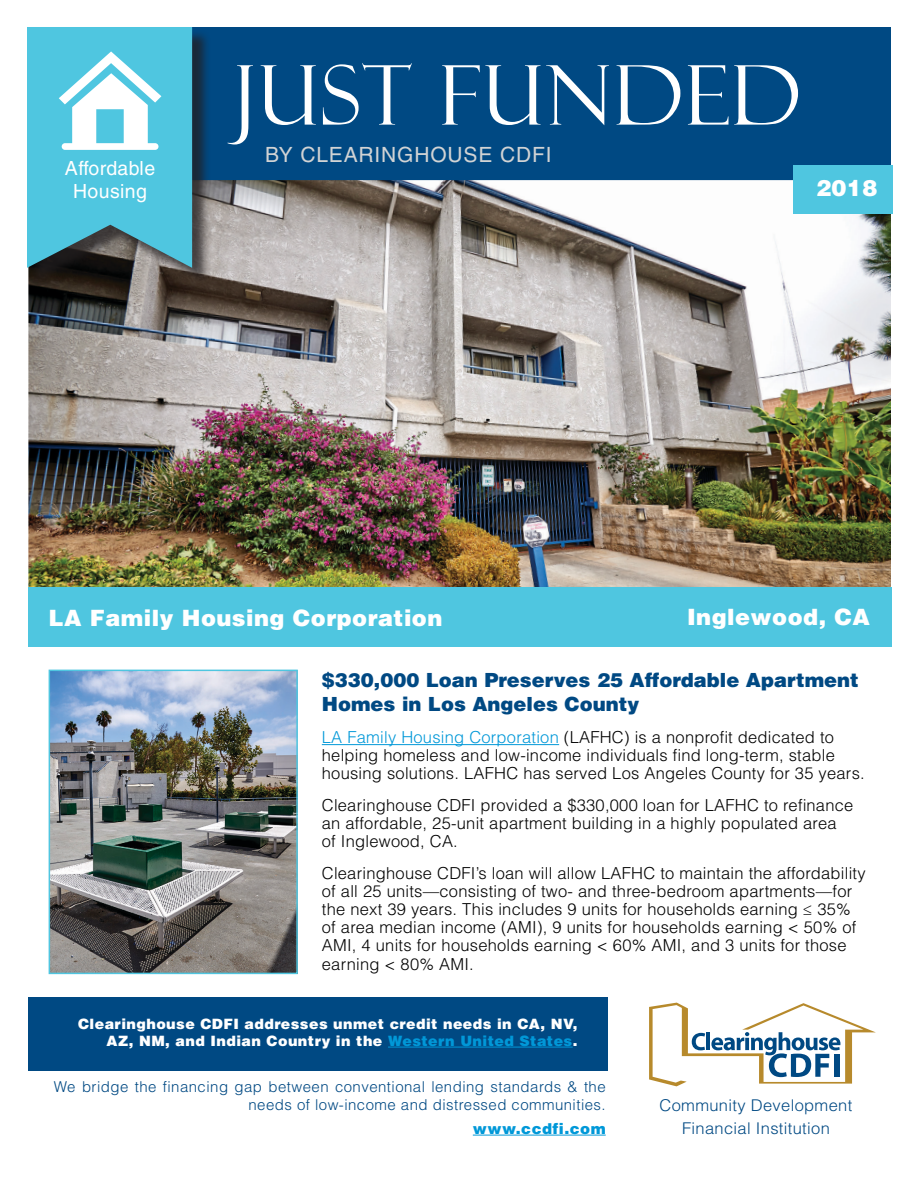
<style>
.page{position:relative;width:918px;height:1188px;background:#fff}
.page>*{position:absolute;margin:0;border:0;box-sizing:border-box;transform-origin:0 0}
.t1{font:82.5px "Felix Titling";letter-spacing:.02em;color:#fff}
.t2{font:900 22.5px "Helvetica LT Std";letter-spacing:.02em;color:#fff}
.t3{font:21px "Helvetica LT Std";letter-spacing:.04em;color:#d1d3d4}
.t4{font:900 19.5px/23.4px "Helvetica LT Std";color:#004983}
.t5{font:19.5px "Helvetica LT Std";letter-spacing:.02em;color:#fff}
.t6{font:300 16.5px/18.1px "Helvetica LT Std";letter-spacing:.015em;color:#000}
.t7{font:300 16.2px/22.5px "Helvetica LT Std";letter-spacing:.02em;color:#004983;text-align:center}
.t8{font:300 15px/18px "Helvetica LT Std";letter-spacing:.03em;color:#004983;text-align:right}
.t9{font:900 15px "Helvetica LT Std";letter-spacing:.03em;color:#0098d8}
.t10{font:900 14.25px/17.1px "Helvetica LT Std";letter-spacing:.03em;color:#fff;text-align:right}
.s1{color:#0098d8}
</style>
<div class="page">
<div style="left:35px;top:28px;width:856px;height:172px;background:#004983"></div>
<img style="left:28px;top:180px;width:863px;height:408px">
<div style="left:29px;top:29px;width:182px;height:257px;background:#231f20;opacity:.75"></div>
<div style="left:28px;top:588px;width:864px;height:59px;background:#4fc6e0"></div>
<svg style="left:27px;top:27px;width:165px;height:241px;background:#64c1d5"></svg>
<hr style="left:322px;top:744px;width:237px;height:1px;background:#0098d8">
<img style="left:52px;top:673px;width:243px;height:298px">
<div style="left:49px;top:670px;width:249px;height:304px;border:2px solid #4fc6e0"></div>
<div style="left:793px;top:165px;width:99px;height:48px;background:#4fc6e0"></div>
<hr style="left:473px;top:1135px;width:133px;height:1px;background:#0098d8">
<div style="left:28px;top:997px;width:580px;height:73px;background:#004983"></div>
<hr style="left:388px;top:1047px;width:185px;height:1px;background:#0098d8">
<svg style="left:649px;top:1003px;width:227px;height:83px"></svg>
<p class="t5" style="left:65px;top:157px;width:92px">Affordable</p>
<p class="t5" style="left:73px;top:180px;width:75px">Housing</p>
<p class="t1" style="left:234px;top:48px;width:568px">JUST FUNDED</p>
<p class="t3" style="left:265px;top:142px;width:288px">BY CLEARINGHOUSE CDFI</p>
<p class="t2" style="left:816px;top:173px;width:63px">2018</p>
<p class="t2" style="left:49px;top:603px;width:395px">LA Family Housing Corporation</p>
<p class="t2" style="left:687px;top:603px;width:184px">Inglewood, CA</p>
<p class="t4" style="left:322px;top:668px;width:539px">$330,000 Loan Preserves 25 Affordable Apartment<br>Homes in Los Angeles County</p>
<p class="t6" style="left:322px;top:728px;width:544px"><span class="s1">LA Family Housing Corporation</span> (LAFHC) is a nonprofit dedicated to helping homeless and low-income individuals find long-term, stable housing solutions. LAFHC has served Los Angeles County for 35 years.</p>
<p class="t6" style="left:322px;top:796px;width:533px">Clearinghouse CDFI provided a $330,000 loan for LAFHC to refinance an affordable, 25-unit apartment building in a highly populated area of Inglewood, CA.</p>
<p class="t6" style="left:322px;top:864px;width:545px">Clearinghouse CDFI’s loan will allow LAFHC to maintain the affordability of all 25 units—consisting of two- and three-bedroom apartments—for the next 39 years. This includes 9 units for households earning ≤ 35% of area median income (AMI), 9 units for households earning &lt; 50% of AMI, 4 units for households earning &lt; 60% AMI, and 3 units for those earning &lt; 80% AMI.</p>
<p class="t10" style="left:78px;top:1015px;width:501px">Clearinghouse CDFI addresses unmet credit needs in CA, NV,<br>AZ, NM, and Indian Country in the <span class="s1">Western United States</span>.</p>
<p class="t8" style="left:54px;top:1077px;width:553px">We bridge the financing gap between conventional lending standards &amp; the needs of low-income and distressed communities.</p>
<p class="t9" style="left:473px;top:1118px;width:134px">www.ccdfi.com</p>
<p class="t7" style="left:660px;top:1094px;width:194px">Community Development<br>Financial Institution</p>
</div>
